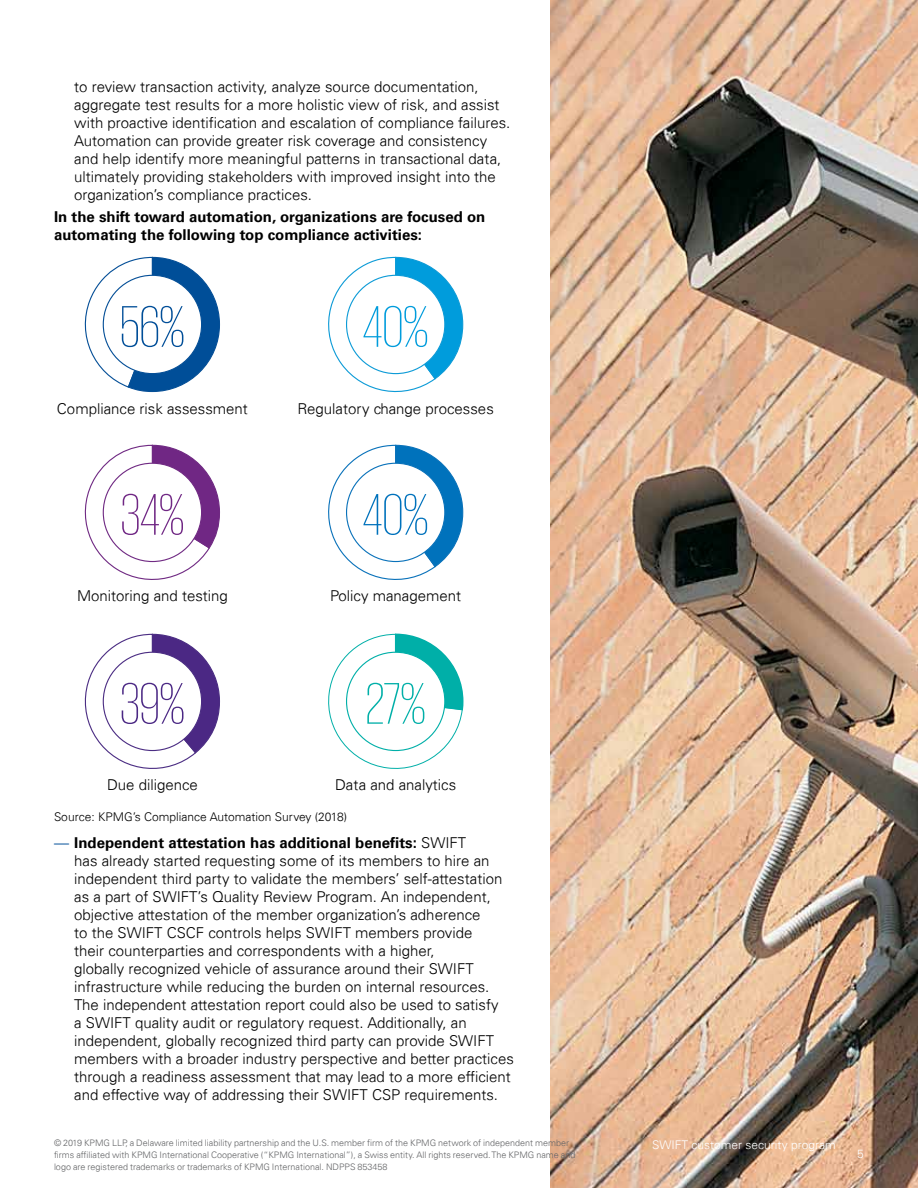
<style>
.page{position:relative;width:918px;height:1188px;background:#fff}
.page>*{position:absolute;margin:0;border:0;box-sizing:border-box;transform-origin:0 0}
.t1{font:200 60px "KPMG";color:#004e98}
.t2{font:200 60px "KPMG";color:#702784}
.t3{font:200 60px "KPMG";color:#4b2884}
.t4{font:200 60px "KPMG";color:#00afa8}
.t5{font:200 60px "KPMG";color:#0072bc}
.t6{font:200 60px "KPMG";color:#009cdc}
.t7{font:300 15px/18px "Univers 45";color:#000}
.t8{font:700 15px/18px "Univers 65";color:#000}
.t9{font:300 12px "Univers 45";color:#000}
.t10{font:300 12px "Univers 45";color:#fff}
.t11{font:300 9px/12px "Univers 45";color:#636466}
.s1{font-family:"Univers 45";font-weight:300;color:#004e98}
.s2{font-family:"Univers 45";font-weight:300}
</style>
<div class="page">
<img style="left:551px;top:0;width:367px;height:1188px">
<svg style="left:328px;top:256px;width:136px;height:137px"></svg>
<svg style="left:84px;top:444px;width:136px;height:136px"></svg>
<svg style="left:328px;top:444px;width:136px;height:136px"></svg>
<svg style="left:84px;top:633px;width:136px;height:136px"></svg>
<svg style="left:328px;top:633px;width:136px;height:136px"></svg>
<svg style="left:84px;top:256px;width:136px;height:137px"></svg>
<div style="left:103px;top:275px;width:99px;height:99px;background:#fff;border-radius:50%"></div>
<div style="left:347px;top:275px;width:98px;height:99px;background:#fff;border-radius:50%"></div>
<div style="left:103px;top:463px;width:99px;height:99px;background:#fff;border-radius:50%"></div>
<div style="left:347px;top:463px;width:98px;height:99px;background:#fff;border-radius:50%"></div>
<div style="left:103px;top:652px;width:99px;height:99px;background:#fff;border-radius:50%"></div>
<div style="left:347px;top:652px;width:98px;height:99px;background:#fff;border-radius:50%"></div>
<p class="t7" style="left:74px;top:78px;width:438px">to review transaction activity, analyze source documentation, aggregate test results for a more holistic view of risk, and assist with proactive identification and escalation of compliance failures.<br>Automation can provide greater risk coverage and consistency and help identify more meaningful patterns in transactional data, ultimately providing stakeholders with improved insight into the organization’s compliance practices.</p>
<p class="t8" style="left:54px;top:208px;width:433px">In the shift toward automation, organizations are focused on automating the following top compliance activities:</p>
<h1 class="t1" style="left:120px;top:298px;width:66px">56%</h1>
<h1 class="t6" style="left:363px;top:298px;width:67px">40%</h1>
<p class="t7" style="left:57px;top:399px;width:192px">Compliance risk assessment</p>
<p class="t7" style="left:298px;top:399px;width:198px">Regulatory change processes</p>
<h1 class="t2" style="left:121px;top:486px;width:65px">34%</h1>
<h1 class="t5" style="left:363px;top:486px;width:67px">40%</h1>
<p class="t7" style="left:77px;top:587px;width:152px">Monitoring and testing</p>
<p class="t7" style="left:330px;top:587px;width:132px">Policy management</p>
<h1 class="t3" style="left:120px;top:675px;width:66px">39%</h1>
<h1 class="t4" style="left:366px;top:675px;width:61px">27%</h1>
<p class="t7" style="left:107px;top:776px;width:92px">Due diligence</p>
<p class="t7" style="left:335px;top:776px;width:123px">Data and analytics</p>
<p class="t9" style="left:54px;top:810px;width:295px">Source: KPMG’s Compliance Automation Survey (2018)</p>
<p class="t8" style="left:54px;top:834px;width:414px"><span class="s1">—</span> Independent attestation has additional benefits: <span class="s2">SWIFT</span></p>
<p class="t7" style="left:74px;top:852px;width:441px">has already started requesting some of its members to hire an independent third party to validate the members’ self-attestation as a part of SWIFT’s Quality Review Program. An independent, objective attestation of the member organization’s adherence<br>to the SWIFT CSCF controls helps SWIFT members provide<br>their counterparties and correspondents with a higher,<br>globally recognized vehicle of assurance around their SWIFT infrastructure while reducing the burden on internal resources.<br>The independent attestation report could also be used to satisfy<br>a SWIFT quality audit or regulatory request. Additionally, an independent, globally recognized third party can provide SWIFT members with a broader industry perspective and better practices through a readiness assessment that may lead to a more efficient and effective way of addressing their SWIFT CSP requirements.</p>
<p class="t11" style="left:54px;top:1137px;width:517px">© 2019 KPMG LLP, a Delaware limited liability partnership and the U.S. member firm of the KPMG network of independent member</p>
<p class="t10" style="left:652px;top:1137px;width:185px">SWIFT customer security program</p>
<p class="t11" style="left:54px;top:1149px;width:523px">firms affiliated with KPMG International Cooperative (“KPMG International”), a Swiss entity. All rights reserved. The KPMG name and logo are registered trademarks or trademarks of KPMG International. NDPPS 853458</p>
<p class="t10" style="left:857px;top:1147px;width:8px">5</p>
</div>
